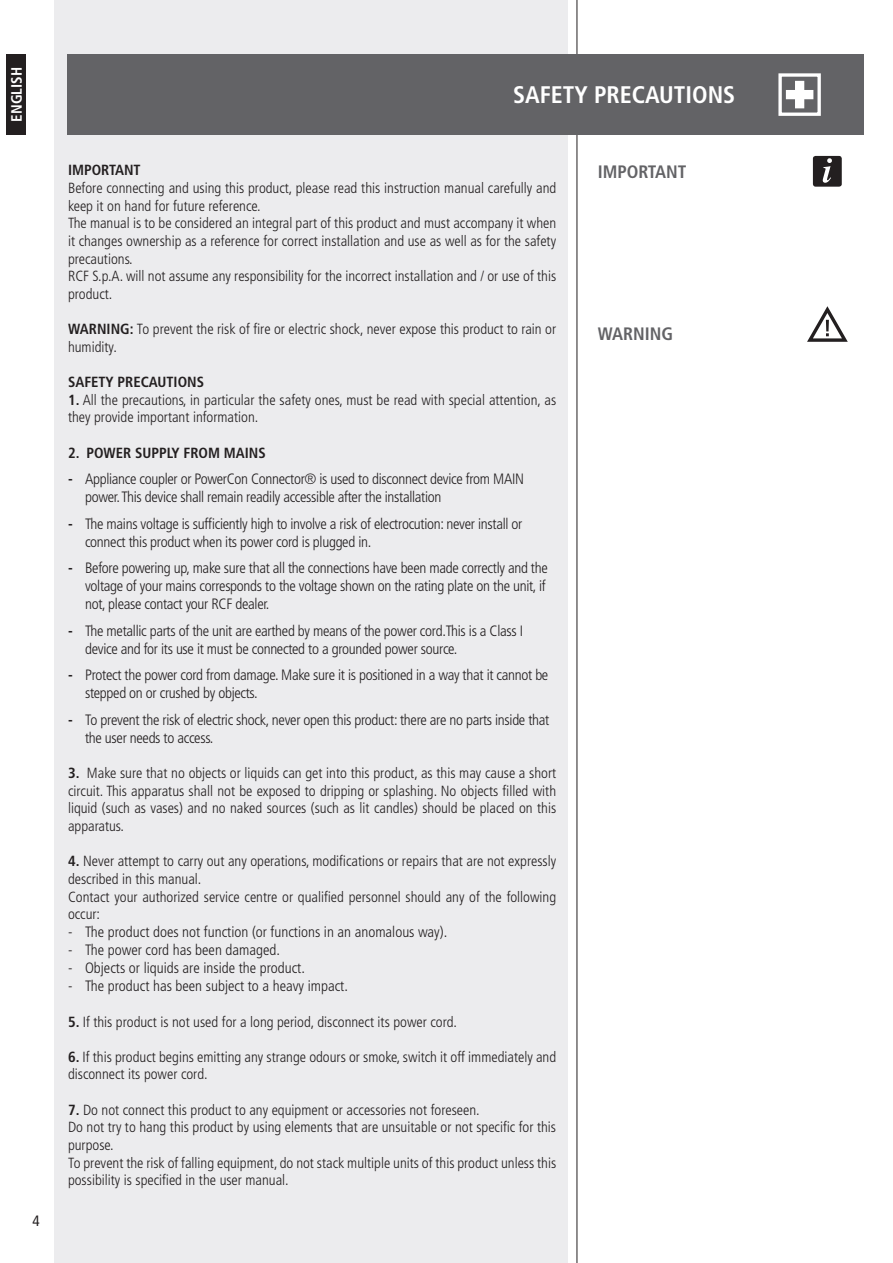
<style>
.page{position:relative;width:893px;height:1263px;background:#fff}
.page>*{position:absolute;margin:0;border:0;box-sizing:border-box;transform-origin:0 0}
.t1{font:700 condensed 24px "Frutiger LT Std";color:#fff}
.t2{font:700 condensed 18px "Frutiger LT Std";color:#636366}
.t3{font:300 condensed 15px/18px "Frutiger LT Std";letter-spacing:-.02em;color:#231f20}
.t4{font:300 condensed 15px "Frutiger LT Std";color:#231f20}
.t5{font:700 condensed 15px "Frutiger LT Std";color:#fff}
.t6{font:condensed 15px "Frutiger";color:#231f20}
.t7{font:300 condensed 14.7px/17.7px "Frutiger LT Std";color:#231f20}
.t8{font:700 condensed 14.7px "Frutiger LT Std";color:#231f20}
.s1{font-weight:700}
</style>
<div class="page">
<div style="left:54px;top:0;width:514px;height:1263px;background:#ececee"></div>
<hr style="left:577px;top:0;width:1px;height:1263px;background:#231f20">
<div style="left:6px;top:54px;width:20px;height:81px;background:#231f20"></div>
<div style="left:67px;top:54px;width:797px;height:81px;background:#636366"></div>
<div style="left:813px;top:156px;width:29px;height:31px;background:#231f20;border-radius:3px"></div>
<svg style="left:823px;top:158px;width:9px;height:25px"></svg>
<div style="left:778px;top:73px;width:43px;height:43px;border:3px solid #fff"></div>
<svg style="left:786px;top:81px;width:27px;height:27px"></svg>
<svg style="left:807px;top:306px;width:41px;height:36px"></svg>
<p class="t5" style="left:8px;top:122px;width:56px;rotate:-90deg">ENGLISH</p>
<p class="t6" style="left:33px;top:1211px;width:9px">4</p>
<h1 class="t1" style="left:513px;top:81px;width:224px">SAFETY PRECAUTIONS</h1>
<p class="t8" style="left:68px;top:162px;width:74px">IMPORTANT</p>
<p class="t7" style="left:68px;top:179px;width:490px">Before connecting and using this product, please read this instruction manual carefully and keep it on hand for future reference.<br>The manual is to be considered an integral part of this product and must accompany it when it changes ownership as a reference for correct installation and use as well as for the safety precautions.<br>RCF S.p.A. will not assume any responsibility for the incorrect installation and / or use of this product.</p>
<p class="t7" style="left:68px;top:320px;width:490px"><span class="s1">WARNING:</span> To prevent the risk of fire or electric shock, never expose this product to rain or humidity.</p>
<p class="t8" style="left:68px;top:373px;width:138px">SAFETY PRECAUTIONS</p>
<p class="t7" style="left:68px;top:391px;width:490px"><span class="s1">1.</span> All the precautions, in particular the safety ones, must be read with special attention, as they provide important information.</p>
<p class="t8" style="left:68px;top:444px;width:199px">2. POWER SUPPLY FROM MAINS</p>
<p class="t3" style="left:85px;top:470px;width:440px;text-indent:-17px"><span class="s1">-</span> Appliance coupler or PowerCon Connector® is used to disconnect device from MAIN power. This device shall remain readily accessible after the installation</p>
<p class="t3" style="left:85px;top:515px;width:439px;text-indent:-17px"><span class="s1">-</span> The mains voltage is sufficiently high to involve a risk of electrocution: never install or connect this product when its power cord is plugged in.</p>
<p class="t3" style="left:85px;top:559px;width:464px;text-indent:-17px"><span class="s1">-</span> Before powering up, make sure that all the connections have been made correctly and the voltage of your mains corresponds to the voltage shown on the rating plate on the unit, if not, please contact your RCF dealer.</p>
<p class="t3" style="left:85px;top:622px;width:439px;text-indent:-17px"><span class="s1">-</span> The metallic parts of the unit are earthed by means of the power cord.This is a Class I device and for its use it must be connected to a grounded power source.</p>
<p class="t3" style="left:85px;top:666px;width:465px;text-indent:-17px"><span class="s1">-</span> Protect the power cord from damage. Make sure it is positioned in a way that it cannot be stepped on or crushed by objects.</p>
<p class="t3" style="left:85px;top:711px;width:466px;text-indent:-17px"><span class="s1">-</span> To prevent the risk of electric shock, never open this product: there are no parts inside that the user needs to access.</p>
<p class="t7" style="left:68px;top:764px;width:490px;text-align:justify"><span class="s1">3.</span> Make sure that no objects or liquids can get into this product, as this may cause a short circuit. This apparatus shall not be exposed to dripping or splashing. No objects filled with liquid (such as vases) and no naked sources (such as lit candles) should be placed on this apparatus.</p>
<p class="t7" style="left:68px;top:852px;width:490px"><span class="s1">4.</span> Never attempt to carry out any operations, modifications or repairs that are not expressly described in this manual.<br>Contact your authorized service centre or qualified personnel should any of the following occur:</p>
<p class="t4" style="left:68px;top:923px;width:381px">- The product does not function (or functions in an anomalous way).</p>
<p class="t4" style="left:68px;top:941px;width:213px">- The power cord has been damaged.</p>
<p class="t4" style="left:68px;top:959px;width:239px">- Objects or liquids are inside the product.</p>
<p class="t4" style="left:68px;top:977px;width:282px">- The product has been subject to a heavy impact.</p>
<p class="t7" style="left:68px;top:1013px;width:391px"><span class="s1">5.</span> If this product is not used for a long period, disconnect its power cord.</p>
<p class="t7" style="left:68px;top:1048px;width:490px"><span class="s1">6.</span> If this product begins emitting any strange odours or smoke, switch it off immediately and disconnect its power cord.</p>
<p class="t7" style="left:68px;top:1101px;width:490px"><span class="s1">7.</span> Do not connect this product to any equipment or accessories not foreseen.<br>Do not try to hang this product by using elements that are unsuitable or not specific for this purpose.<br>To prevent the risk of falling equipment, do not stack multiple units of this product unless this possibility is specified in the user manual.</p>
<p class="t2" style="left:598px;top:161px;width:90px">IMPORTANT</p>
<p class="t2" style="left:598px;top:323px;width:77px">WARNING</p>
</div>
